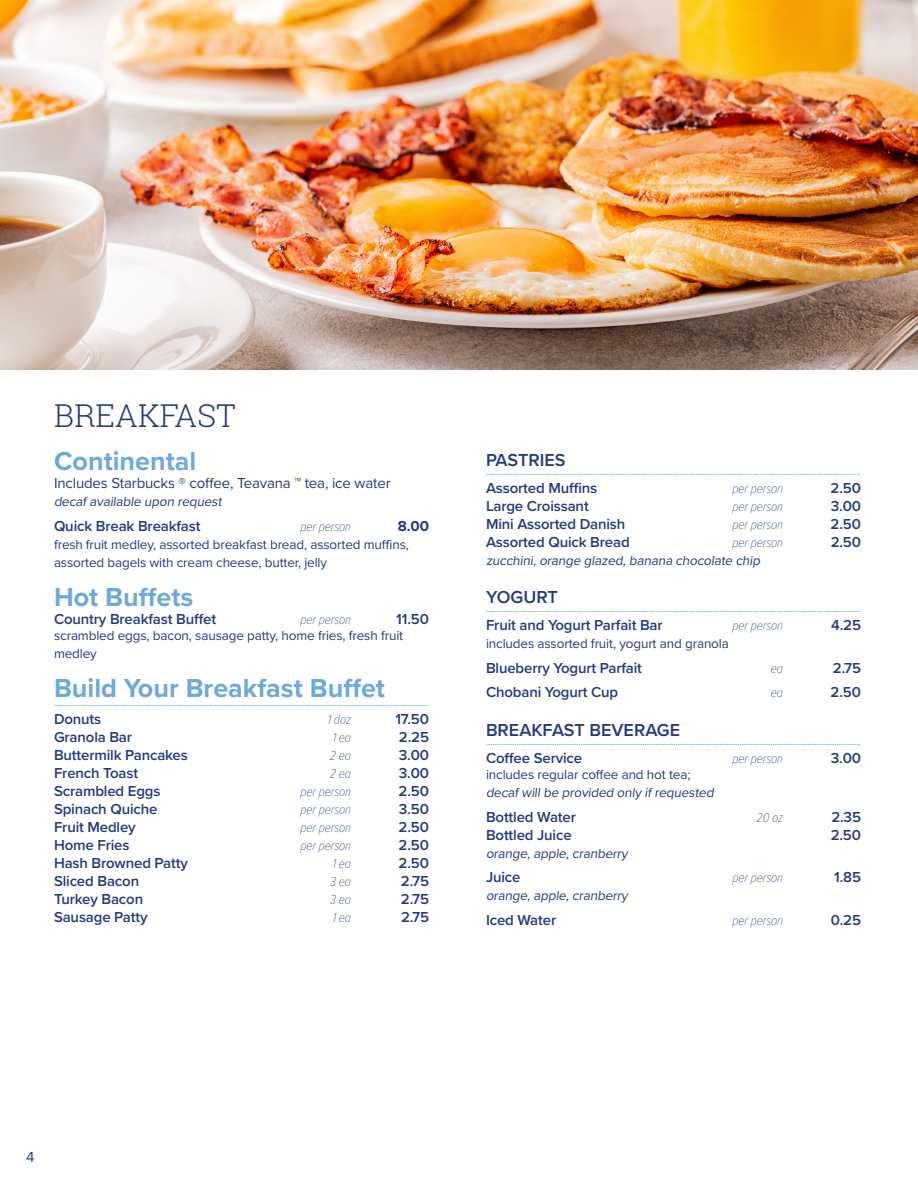
<style>
.page{position:relative;width:918px;height:1188px;background:#fff}
.page>*{position:absolute;margin:0;border:0;box-sizing:border-box;transform-origin:0 0}
.PAGE_HEADERS{font:300 31.5px "Roboto Slab";color:#253a80}
.Subhead_A{font:700 27px "Proxima Nova";color:#6da9db}
.Subhead_B{font:600 18px "Proxima Nova";color:#253a80}
.t1{font:600 15px "Proxima Nova";letter-spacing:-.01em;color:#253a80}
.t2{font:15px "Proxima Nova";letter-spacing:-.01em;color:#253a80}
.t3{font:700 15px "Proxima Nova";color:#253a80}
.t4{font:13.5px/18px "Proxima Nova";letter-spacing:-.01em;color:#253a80}
.t5{font:italic 100 13.5px "Proxima Nova Cond";letter-spacing:-.01em;color:#253a80}
.Column_Dividers{font:600 9px "Proxima Nova";color:#6da9db}
</style>
<div class="page">
<img style="left:0;top:0;width:918px;height:370px">
<p class="PAGE_HEADERS" style="left:54px;top:394px;width:183px">BREAKFAST</p>
<p class="Subhead_A" style="left:54px;top:441px;width:144px">Continental</p>
<p class="t2" style="left:54px;top:472px;width:338px">Includes Starbucks ® coffee, Teavana ™ tea, ice water</p>
<p class="t4" style="left:54px;top:492px;width:172px">decafavailable upon request</p>
<p class="t1" style="left:54px;top:515px;width:148px">Quick Break Breakfast</p>
<p class="t5" style="left:300px;top:517px;width:52px">per person</p>
<p class="t3" style="left:398px;top:515px;width:33px">8.00</p>
<p class="t4" style="left:54px;top:535px;width:357px">fresh fruit medley, assorted breakfast bread, assorted muffins, assorted bagels with cream cheese, butter, jelly</p>
<p class="Subhead_A" style="left:54px;top:577px;width:141px">Hot Buffets</p>
<p class="t1" style="left:54px;top:608px;width:164px">Country Breakfast Buffet</p>
<p class="t5" style="left:300px;top:610px;width:52px">per person</p>
<p class="t1" style="left:396px;top:608px;width:34px">11.50</p>
<p class="t4" style="left:54px;top:626px;width:351px">scrambled eggs, bacon, sausage patty, home fries, fresh fruit medley</p>
<p class="Subhead_A" style="left:54px;top:668px;width:333px">Build Your Breakfast Buffet</p>
<p class="Column_Dividers" style="left:54px;top:697px;width:376px">..........................................................................................................................................................................</p>
<p class="t1" style="left:54px;top:708px;width:49px">Donuts</p>
<p class="t5" style="left:328px;top:710px;width:25px">1 doz</p>
<p class="t1" style="left:395px;top:708px;width:35px">17.50</p>
<p class="t1" style="left:54px;top:726px;width:80px">Granola Bar</p>
<p class="t5" style="left:333px;top:728px;width:20px">1 ea</p>
<p class="t1" style="left:399px;top:726px;width:32px">2.25</p>
<p class="t1" style="left:54px;top:744px;width:135px">Buttermilk Pancakes</p>
<p class="t5" style="left:330px;top:746px;width:23px">2 ea</p>
<p class="t1" style="left:399px;top:744px;width:32px">3.00</p>
<p class="t1" style="left:54px;top:762px;width:86px">French Toast</p>
<p class="t5" style="left:330px;top:764px;width:23px">2 ea</p>
<p class="t1" style="left:399px;top:762px;width:32px">3.00</p>
<p class="t1" style="left:54px;top:780px;width:108px">Scrambled Eggs</p>
<p class="t5" style="left:300px;top:782px;width:52px">per person</p>
<p class="t1" style="left:399px;top:780px;width:32px">2.50</p>
<p class="t1" style="left:54px;top:798px;width:105px">Spinach Quiche</p>
<p class="t5" style="left:300px;top:800px;width:52px">per person</p>
<p class="t1" style="left:399px;top:798px;width:32px">3.50</p>
<p class="t1" style="left:54px;top:816px;width:83px">Fruit Medley</p>
<p class="t5" style="left:300px;top:818px;width:52px">per person</p>
<p class="t1" style="left:399px;top:816px;width:32px">2.50</p>
<p class="t1" style="left:54px;top:834px;width:77px">Home Fries</p>
<p class="t5" style="left:300px;top:836px;width:52px">per person</p>
<p class="t1" style="left:399px;top:834px;width:32px">2.50</p>
<p class="t1" style="left:54px;top:852px;width:136px">Hash Browned Patty</p>
<p class="t5" style="left:333px;top:854px;width:20px">1 ea</p>
<p class="t1" style="left:399px;top:852px;width:32px">2.50</p>
<p class="t1" style="left:54px;top:870px;width:87px">Sliced Bacon</p>
<p class="t5" style="left:330px;top:872px;width:22px">3 ea</p>
<p class="t1" style="left:401px;top:870px;width:30px">2.75</p>
<p class="t1" style="left:54px;top:888px;width:91px">Turkey Bacon</p>
<p class="t5" style="left:330px;top:890px;width:22px">3 ea</p>
<p class="t1" style="left:401px;top:888px;width:30px">2.75</p>
<p class="t1" style="left:54px;top:906px;width:95px">Sausage Patty</p>
<p class="t5" style="left:333px;top:908px;width:20px">1 ea</p>
<p class="t1" style="left:401px;top:906px;width:29px">2.75</p>
<h2 class="Subhead_B" style="left:486px;top:446px;width:81px">PASTRIES</h2>
<p class="Column_Dividers" style="left:486px;top:465px;width:376px">..........................................................................................................................................................................</p>
<p class="t1" style="left:486px;top:476px;width:113px">Assorted Muffins</p>
<p class="t5" style="left:732px;top:478px;width:52px">per person</p>
<p class="t1" style="left:831px;top:476px;width:32px">2.50</p>
<p class="t1" style="left:486px;top:494px;width:104px">Large Croissant</p>
<p class="t5" style="left:732px;top:496px;width:52px">per person</p>
<p class="t1" style="left:831px;top:494px;width:32px">3.00</p>
<p class="t1" style="left:486px;top:512px;width:141px">Mini Assorted Danish</p>
<p class="t5" style="left:732px;top:514px;width:52px">per person</p>
<p class="t1" style="left:831px;top:512px;width:32px">2.50</p>
<p class="t1" style="left:486px;top:530px;width:145px">Assorted Quick Bread</p>
<p class="t5" style="left:732px;top:532px;width:52px">per person</p>
<p class="t1" style="left:831px;top:530px;width:32px">2.50</p>
<p class="t4" style="left:486px;top:551px;width:278px">zucchini,orange glazed,banana chocolate chip</p>
<h2 class="Subhead_B" style="left:486px;top:583px;width:73px">YOGURT</h2>
<p class="Column_Dividers" style="left:486px;top:602px;width:376px">..........................................................................................................................................................................</p>
<p class="t1" style="left:486px;top:614px;width:178px">Fruit and Yogurt Parfait Bar</p>
<p class="t5" style="left:732px;top:615px;width:52px">per person</p>
<p class="t1" style="left:831px;top:614px;width:31px">4.25</p>
<p class="t4" style="left:486px;top:634px;width:244px">includes assorted fruit, yogurt and granola</p>
<p class="t1" style="left:486px;top:656px;width:158px">Blueberry Yogurt Parfait</p>
<p class="t5" style="left:771px;top:658px;width:14px">ea</p>
<p class="t1" style="left:833px;top:656px;width:30px">2.75</p>
<p class="t1" style="left:486px;top:681px;width:134px">Chobani Yogurt Cup</p>
<p class="t5" style="left:771px;top:683px;width:14px">ea</p>
<p class="t1" style="left:831px;top:681px;width:32px">2.50</p>
<h2 class="Subhead_B" style="left:486px;top:716px;width:196px">BREAKFAST BEVERAGE</h2>
<p class="Column_Dividers" style="left:486px;top:735px;width:376px">..........................................................................................................................................................................</p>
<p class="t1" style="left:486px;top:746px;width:98px">Coffee Service</p>
<p class="t5" style="left:732px;top:748px;width:52px">per person</p>
<p class="t1" style="left:831px;top:746px;width:32px">3.00</p>
<p class="t4" style="left:486px;top:765px;width:232px">includes regular coffee and hot tea; decafwillbe provided only ifrequested</p>
<p class="t1" style="left:486px;top:805px;width:91px">Bottled Water</p>
<p class="t5" style="left:757px;top:807px;width:28px">20 oz</p>
<p class="t1" style="left:831px;top:805px;width:31px">2.35</p>
<p class="t1" style="left:486px;top:823px;width:87px">Bottled Juice</p>
<p class="t1" style="left:831px;top:823px;width:32px">2.50</p>
<p class="t4" style="left:486px;top:844px;width:146px">orange,apple,cranberry</p>
<p class="t1" style="left:486px;top:866px;width:36px">Juice</p>
<p class="t5" style="left:732px;top:868px;width:52px">per person</p>
<p class="t1" style="left:834px;top:866px;width:28px">1.85</p>
<p class="t4" style="left:486px;top:886px;width:146px">orange,apple,cranberry</p>
<p class="t1" style="left:486px;top:909px;width:72px">Iced Water</p>
<p class="t5" style="left:732px;top:911px;width:52px">per person</p>
<p class="t1" style="left:831px;top:909px;width:32px">0.25</p>
<h3 class="t2" style="left:26px;top:1146px;width:10px">4</h3>
</div>
